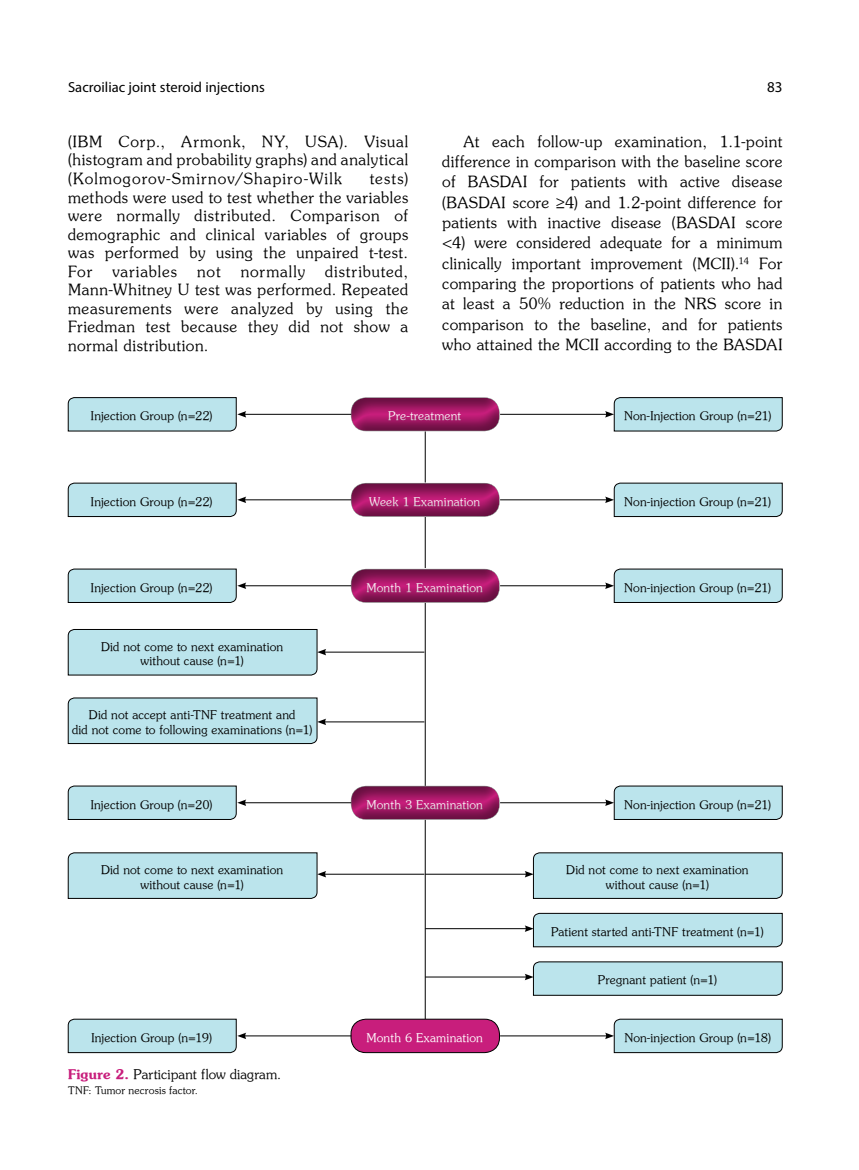
<style>
.page{position:relative;width:859px;height:1170px;background:#fff}
.page>*{position:absolute;margin:0;border:0;box-sizing:border-box;transform-origin:0 0}
.t1{font:15.45px/18.6px "Souvenir Turk";letter-spacing:.04em;color:#000;text-align:justify}
.t2{font:15.45px "Souvenir Turk";letter-spacing:.06em;color:#000}
.t3{font:15px "Myriad Pro";color:#000}
.t4{font:14.55px "Myriad Pro";color:#000}
.t5{font:13.35px "Souvenir Turk";letter-spacing:.005em;color:#000}
.t6{font:12px/14.4px "Souvenir Turk";letter-spacing:.01em;color:#000;text-align:center}
.t7{font:12px "Souvenir Turk";letter-spacing:.015em;color:#fff}
.t8{font:10.35px "Souvenir Turk";letter-spacing:.015em;color:#000}
.s1{font-family:"Souvenir Turk B";color:#c81e7c}
</style>
<div class="page">
<div style="left:338px;top:386px;width:174px;height:47px;background:#000;opacity:.5"></div>
<div style="left:338px;top:471px;width:174px;height:47px;background:#000;opacity:.5"></div>
<div style="left:338px;top:557px;width:174px;height:47px;background:#000;opacity:.5"></div>
<div style="left:338px;top:774px;width:174px;height:47px;background:#000;opacity:.5"></div>
<div style="left:351px;top:1019px;width:148px;height:33px;background:#c81e7c;border-radius:15px"></div>
<div style="left:351px;top:1018px;width:149px;height:34px;border:1px solid #000;border-radius:15px"></div>
<hr style="left:244px;top:414px;width:107px;height:1px;background:#000">
<svg style="left:68px;top:397px;width:178px;height:34px;background:#b4d8e0"></svg>
<hr style="left:500px;top:414px;width:107px;height:1px;background:#000">
<svg style="left:605px;top:397px;width:178px;height:34px;background:#b3d8df"></svg>
<hr style="left:244px;top:499px;width:107px;height:1px;background:#000">
<svg style="left:68px;top:482px;width:178px;height:35px;background:#b3d6dd"></svg>
<hr style="left:244px;top:585px;width:107px;height:1px;background:#000">
<svg style="left:68px;top:568px;width:178px;height:35px;background:#b2d6dd"></svg>
<hr style="left:244px;top:802px;width:107px;height:1px;background:#000">
<svg style="left:68px;top:785px;width:178px;height:34px;background:#b7dce3"></svg>
<hr style="left:244px;top:1035px;width:107px;height:1px;background:#000">
<svg style="left:68px;top:1018px;width:178px;height:34px;background:#b8dce3"></svg>
<hr style="left:324px;top:651px;width:100px;height:1px;background:#000">
<svg style="left:68px;top:629px;width:258px;height:46px;background:#b5dbe2"></svg>
<hr style="left:324px;top:873px;width:100px;height:1px;background:#000">
<svg style="left:68px;top:852px;width:258px;height:46px;background:#b7dde4"></svg>
<hr style="left:425px;top:873px;width:102px;height:1px;background:#000">
<svg style="left:525px;top:852px;width:258px;height:46px;background:#b7dde4"></svg>
<hr style="left:425px;top:928px;width:102px;height:1px;background:#000">
<svg style="left:525px;top:912px;width:258px;height:35px;background:#b3d8df"></svg>
<hr style="left:425px;top:976px;width:102px;height:1px;background:#000">
<svg style="left:525px;top:961px;width:258px;height:34px;background:#b5dae1"></svg>
<hr style="left:324px;top:721px;width:100px;height:1px;background:#000">
<svg style="left:68px;top:697px;width:258px;height:46px;background:#b7dde5"></svg>
<hr style="left:500px;top:499px;width:107px;height:1px;background:#000">
<svg style="left:605px;top:482px;width:178px;height:35px;background:#b3d6dd"></svg>
<hr style="left:500px;top:585px;width:107px;height:1px;background:#000">
<svg style="left:605px;top:568px;width:178px;height:35px;background:#b2d6dd"></svg>
<hr style="left:500px;top:802px;width:107px;height:1px;background:#000">
<svg style="left:605px;top:785px;width:178px;height:34px;background:#b7dbe2"></svg>
<hr style="left:500px;top:1035px;width:107px;height:1px;background:#000">
<svg style="left:605px;top:1018px;width:178px;height:34px;background:#b7dce3"></svg>
<hr style="left:425px;top:431px;width:1px;height:51px;background:#000">
<hr style="left:425px;top:517px;width:1px;height:51px;background:#000">
<hr style="left:425px;top:603px;width:1px;height:182px;background:#000">
<hr style="left:425px;top:819px;width:1px;height:199px;background:#000">
<p class="t4" style="left:68px;top:78px;width:198px">Sacroiliac joint steroid injections</p>
<p class="t3" style="left:767px;top:78px;width:17px">83</p>
<p class="t1" style="left:68px;top:132px;width:342px">(IBM Corp., Armonk, NY, USA). Visual (histogram and probability graphs) and analytical (Kolmogorov-Smirnov/Shapiro-Wilk</p>
<p class="t1" style="left:68px;top:169px;width:342px;text-indent:302px">tests) methods were used to test whether the variables were normally distributed. Comparison of demographic and clinical variables of groups was performed by using the unpaired t-test.<br>For</p>
<p class="t1" style="left:68px;top:261px;width:342px;text-indent:257px">distributed, Mann-Whitney U test was performed. Repeated measurements were analyzed by using the Friedman test because they did not show a normal distribution.</p>
<p class="t2" style="left:112px;top:262px;width:66px">variables</p>
<p class="t1" style="left:197px;top:261px;width:25px">not</p>
<p class="t1" style="left:241px;top:261px;width:66px">normally</p>
<p class="t1" style="left:442px;top:131px;width:342px;line-height:20.2px;text-indent:21px">At each follow-up examination, 1.1-point difference in comparison with the baseline score of BASDAI for patients with active disease (BASDAI score ≥4) and 1.2-point difference for patients with inactive disease (BASDAI score &lt;4) were considered adequate for a minimum clinically important improvement (MCII).<sup>14</sup> For comparing the proportions of patients who had at least a 50% reduction in the NRS score in comparison to the baseline, and for patients who attained the MCII according to the BASDAI</p>
<p class="t6" style="left:91px;top:408px;width:123px">Injection Group (n=22)</p>
<p class="t6" style="left:624px;top:408px;width:149px">Non-Injection Group (n=21)</p>
<p class="t7" style="left:388px;top:408px;width:74px">Pre-treatment</p>
<p class="t6" style="left:91px;top:494px;width:123px">Injection Group (n=22)</p>
<p class="t6" style="left:91px;top:579px;width:123px">Injection Group (n=22)</p>
<p class="t6" style="left:101px;top:639px;width:184px">Did not come to next examination without cause (n=1)</p>
<p class="t6" style="left:72px;top:707px;width:242px">Did not accept anti-TNF treatment and<br>did not come to following examinations (n=1)</p>
<p class="t6" style="left:91px;top:796px;width:123px">Injection Group (n=20)</p>
<p class="t7" style="left:369px;top:494px;width:113px">Week 1 Examination</p>
<p class="t7" style="left:366px;top:580px;width:118px">Month 1 Examination</p>
<p class="t7" style="left:366px;top:796px;width:118px">Month 3 Examination</p>
<p class="t6" style="left:624px;top:494px;width:148px">Non-injection Group (n=21)</p>
<p class="t6" style="left:624px;top:579px;width:148px">Non-injection Group (n=21)</p>
<p class="t6" style="left:624px;top:796px;width:148px">Non-injection Group (n=21)</p>
<p class="t6" style="left:101px;top:862px;width:184px">Did not come to next examination without cause (n=1)</p>
<p class="t6" style="left:566px;top:862px;width:184px">Did not come to next examination without cause (n=1)</p>
<p class="t6" style="left:551px;top:924px;width:214px">Patient started anti-TNF treatment (n=1)</p>
<p class="t6" style="left:598px;top:972px;width:121px">Pregnant patient (n=1)</p>
<p class="t6" style="left:91px;top:1029px;width:122px">Injection Group (n=19)</p>
<p class="t5" style="left:68px;top:1066px;width:215px"><span class="s1">Figure 2.</span> Participant flow diagram.</p>
<p class="t8" style="left:68px;top:1083px;width:132px">TNF: Tumor necrosis factor.</p>
<p class="t7" style="left:366px;top:1029px;width:118px">Month 6 Examination</p>
<p class="t6" style="left:624px;top:1029px;width:148px">Non-injection Group (n=18)</p>
</div>
